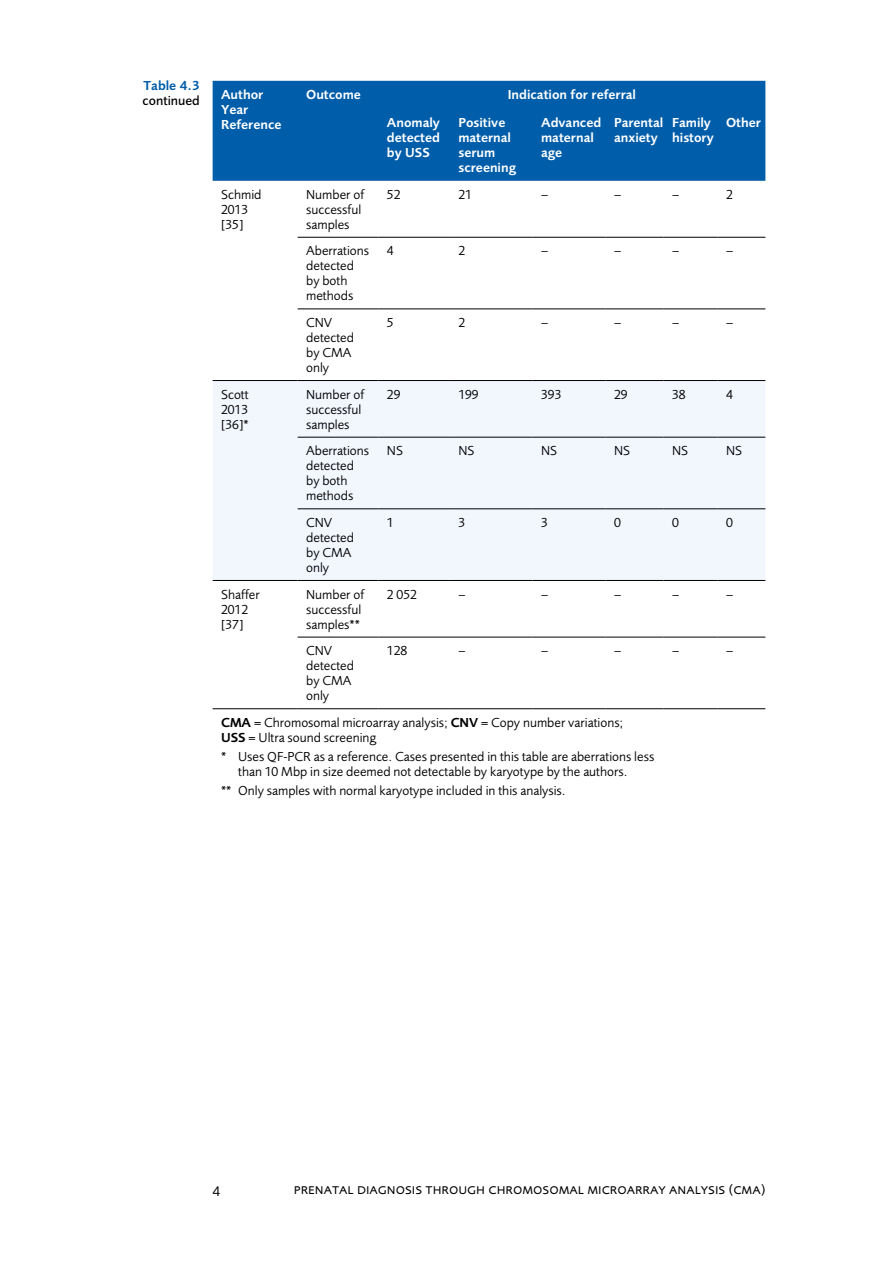
<style>
.page{position:relative;width:893px;height:1263px;background:#fff}
.page>*{position:absolute;margin:0;border:0;box-sizing:border-box;transform-origin:0 0}
.t1{font:15px "Foundry Sans Expert";color:#000}
.Tabelltext{font:13.5px/15px "Foundry Sans";color:#000}
.Tabellhuvudrubrik{font:600 13.5px/15px "Foundry Sans";color:#fff}
.t2{font:500 13.5px/15px "Foundry Sans";color:#000}
.s1{font-weight:600;color:#005da9}
.s2{font-weight:600}
</style>
<div class="page">
<div style="left:213px;top:81px;width:552px;height:100px;background:#005da9"></div>
<div style="left:213px;top:381px;width:552px;height:199px;background:#f2f6fd"></div>
<hr style="left:298px;top:237px;width:80px;height:1px;background:#000">
<hr style="left:378px;top:237px;width:72px;height:1px;background:#000">
<hr style="left:450px;top:237px;width:83px;height:1px;background:#000">
<hr style="left:533px;top:237px;width:72px;height:1px;background:#000">
<hr style="left:605px;top:237px;width:59px;height:1px;background:#000">
<hr style="left:664px;top:237px;width:53px;height:1px;background:#000">
<hr style="left:717px;top:237px;width:48px;height:1px;background:#000">
<hr style="left:298px;top:309px;width:80px;height:1px;background:#000">
<hr style="left:378px;top:309px;width:72px;height:1px;background:#000">
<hr style="left:450px;top:309px;width:83px;height:1px;background:#000">
<hr style="left:533px;top:309px;width:72px;height:1px;background:#000">
<hr style="left:605px;top:309px;width:59px;height:1px;background:#000">
<hr style="left:664px;top:309px;width:53px;height:1px;background:#000">
<hr style="left:717px;top:309px;width:48px;height:1px;background:#000">
<hr style="left:298px;top:380px;width:80px;height:1px;background:#000">
<hr style="left:378px;top:380px;width:72px;height:1px;background:#000">
<hr style="left:450px;top:380px;width:83px;height:1px;background:#000">
<hr style="left:533px;top:380px;width:72px;height:1px;background:#000">
<hr style="left:605px;top:380px;width:59px;height:1px;background:#000">
<hr style="left:664px;top:380px;width:53px;height:1px;background:#000">
<hr style="left:717px;top:380px;width:48px;height:1px;background:#000">
<hr style="left:298px;top:437px;width:80px;height:1px;background:#000">
<hr style="left:378px;top:437px;width:72px;height:1px;background:#000">
<hr style="left:450px;top:437px;width:83px;height:1px;background:#000">
<hr style="left:533px;top:437px;width:72px;height:1px;background:#000">
<hr style="left:605px;top:437px;width:59px;height:1px;background:#000">
<hr style="left:664px;top:437px;width:53px;height:1px;background:#000">
<hr style="left:717px;top:437px;width:48px;height:1px;background:#000">
<hr style="left:298px;top:509px;width:80px;height:1px;background:#000">
<hr style="left:378px;top:509px;width:72px;height:1px;background:#000">
<hr style="left:450px;top:509px;width:83px;height:1px;background:#000">
<hr style="left:533px;top:509px;width:72px;height:1px;background:#000">
<hr style="left:605px;top:509px;width:59px;height:1px;background:#000">
<hr style="left:664px;top:509px;width:53px;height:1px;background:#000">
<hr style="left:717px;top:509px;width:48px;height:1px;background:#000">
<hr style="left:298px;top:580px;width:80px;height:1px;background:#000">
<hr style="left:378px;top:580px;width:72px;height:1px;background:#000">
<hr style="left:450px;top:580px;width:83px;height:1px;background:#000">
<hr style="left:533px;top:580px;width:72px;height:1px;background:#000">
<hr style="left:605px;top:580px;width:59px;height:1px;background:#000">
<hr style="left:664px;top:580px;width:53px;height:1px;background:#000">
<hr style="left:717px;top:580px;width:48px;height:1px;background:#000">
<hr style="left:298px;top:637px;width:80px;height:1px;background:#000">
<hr style="left:378px;top:637px;width:72px;height:1px;background:#000">
<hr style="left:450px;top:637px;width:83px;height:1px;background:#000">
<hr style="left:533px;top:637px;width:72px;height:1px;background:#000">
<hr style="left:605px;top:637px;width:59px;height:1px;background:#000">
<hr style="left:664px;top:637px;width:53px;height:1px;background:#000">
<hr style="left:717px;top:637px;width:48px;height:1px;background:#000">
<hr style="left:298px;top:708px;width:80px;height:1px;background:#000">
<hr style="left:378px;top:708px;width:72px;height:1px;background:#000">
<hr style="left:450px;top:708px;width:83px;height:1px;background:#000">
<hr style="left:533px;top:708px;width:72px;height:1px;background:#000">
<hr style="left:605px;top:708px;width:59px;height:1px;background:#000">
<hr style="left:664px;top:708px;width:53px;height:1px;background:#000">
<hr style="left:717px;top:708px;width:48px;height:1px;background:#000">
<hr style="left:213px;top:380px;width:85px;height:1px;background:#000">
<hr style="left:213px;top:580px;width:85px;height:1px;background:#000">
<hr style="left:213px;top:708px;width:85px;height:1px;background:#000">
<p class="t2" style="left:143px;top:78px;width:59px"><span class="s1">Table 4.3 </span>continued</p>
<p class="Tabellhuvudrubrik" style="left:221px;top:87px;width:62px">Author<br>Year<br>Reference</p>
<p class="Tabellhuvudrubrik" style="left:306px;top:87px;width:56px">Outcome</p>
<p class="Tabellhuvudrubrik" style="left:508px;top:87px;width:130px">Indication for referral</p>
<p class="Tabellhuvudrubrik" style="left:387px;top:115px;width:55px;text-align:justify">Anomaly detected by USS</p>
<p class="Tabellhuvudrubrik" style="left:458px;top:115px;width:59px">Positive maternal serum screening</p>
<p class="Tabellhuvudrubrik" style="left:541px;top:115px;width:62px">Advanced maternal age</p>
<p class="Tabellhuvudrubrik" style="left:614px;top:115px;width:51px">Parental anxiety</p>
<p class="Tabellhuvudrubrik" style="left:672px;top:115px;width:43px">Family history</p>
<p class="Tabellhuvudrubrik" style="left:726px;top:115px;width:36px">Other</p>
<p class="Tabelltext" style="left:221px;top:187px;width:42px">Schmid<br>2013 [35]</p>
<p class="Tabelltext" style="left:306px;top:187px;width:60px">Number of successful samples</p>
<p class="Tabelltext" style="left:387px;top:187px;width:15px">52</p>
<p class="Tabelltext" style="left:458px;top:187px;width:15px">21</p>
<p class="Tabelltext" style="left:541px;top:187px;width:9px">–</p>
<p class="Tabelltext" style="left:614px;top:187px;width:9px">–</p>
<p class="Tabelltext" style="left:672px;top:187px;width:9px">–</p>
<p class="Tabelltext" style="left:726px;top:187px;width:8px">2</p>
<p class="Tabelltext" style="left:306px;top:243px;width:65px">Aberrations detected by both methods</p>
<p class="Tabelltext" style="left:387px;top:243px;width:8px">4</p>
<p class="Tabelltext" style="left:458px;top:243px;width:8px">2</p>
<p class="Tabelltext" style="left:541px;top:243px;width:9px">–</p>
<p class="Tabelltext" style="left:614px;top:243px;width:9px">–</p>
<p class="Tabelltext" style="left:672px;top:243px;width:9px">–</p>
<p class="Tabelltext" style="left:726px;top:243px;width:9px">–</p>
<p class="Tabelltext" style="left:306px;top:315px;width:49px">CNV detected by CMA only</p>
<p class="Tabelltext" style="left:387px;top:315px;width:8px">5</p>
<p class="Tabelltext" style="left:458px;top:315px;width:8px">2</p>
<p class="Tabelltext" style="left:541px;top:315px;width:9px">–</p>
<p class="Tabelltext" style="left:614px;top:315px;width:9px">–</p>
<p class="Tabelltext" style="left:672px;top:315px;width:9px">–</p>
<p class="Tabelltext" style="left:726px;top:315px;width:9px">–</p>
<p class="Tabelltext" style="left:221px;top:387px;width:29px;text-align:justify">Scott 2013 [36]*</p>
<p class="Tabelltext" style="left:306px;top:387px;width:60px">Number of successful samples</p>
<p class="Tabelltext" style="left:387px;top:387px;width:15px">29</p>
<p class="Tabelltext" style="left:458px;top:387px;width:22px">199</p>
<p class="Tabelltext" style="left:541px;top:387px;width:22px">393</p>
<p class="Tabelltext" style="left:614px;top:387px;width:15px">29</p>
<p class="Tabelltext" style="left:672px;top:387px;width:15px">38</p>
<p class="Tabelltext" style="left:726px;top:387px;width:8px">4</p>
<p class="Tabelltext" style="left:306px;top:443px;width:65px">Aberrations detected by both methods</p>
<p class="Tabelltext" style="left:387px;top:443px;width:18px">NS</p>
<p class="Tabelltext" style="left:458px;top:443px;width:18px">NS</p>
<p class="Tabelltext" style="left:541px;top:443px;width:18px">NS</p>
<p class="Tabelltext" style="left:614px;top:443px;width:18px">NS</p>
<p class="Tabelltext" style="left:672px;top:443px;width:18px">NS</p>
<p class="Tabelltext" style="left:726px;top:443px;width:18px">NS</p>
<p class="Tabelltext" style="left:306px;top:515px;width:49px">CNV detected by CMA only</p>
<p class="Tabelltext" style="left:387px;top:515px;width:8px">1</p>
<p class="Tabelltext" style="left:458px;top:515px;width:8px">3</p>
<p class="Tabelltext" style="left:541px;top:515px;width:8px">3</p>
<p class="Tabelltext" style="left:614px;top:515px;width:8px">0</p>
<p class="Tabelltext" style="left:672px;top:515px;width:8px">0</p>
<p class="Tabelltext" style="left:726px;top:515px;width:8px">0</p>
<p class="Tabelltext" style="left:221px;top:586px;width:40px">Shaffer<br>2012 [37]</p>
<p class="Tabelltext" style="left:306px;top:586px;width:60px">Number of successful samples**</p>
<p class="Tabelltext" style="left:387px;top:586px;width:31px">2 052</p>
<p class="Tabelltext" style="left:458px;top:586px;width:9px">–</p>
<p class="Tabelltext" style="left:541px;top:586px;width:9px">–</p>
<p class="Tabelltext" style="left:614px;top:586px;width:9px">–</p>
<p class="Tabelltext" style="left:672px;top:586px;width:9px">–</p>
<p class="Tabelltext" style="left:726px;top:586px;width:9px">–</p>
<p class="Tabelltext" style="left:306px;top:643px;width:49px">CNV detected by CMA only</p>
<p class="Tabelltext" style="left:387px;top:643px;width:22px">128</p>
<p class="Tabelltext" style="left:458px;top:643px;width:9px">–</p>
<p class="Tabelltext" style="left:541px;top:643px;width:9px">–</p>
<p class="Tabelltext" style="left:614px;top:643px;width:9px">–</p>
<p class="Tabelltext" style="left:672px;top:643px;width:9px">–</p>
<p class="Tabelltext" style="left:726px;top:643px;width:9px">–</p>
<p class="Tabelltext" style="left:221px;top:715px;width:404px"><span class="s2">CMA</span> = Chromosomal microarray analysis; <span class="s2">CNV</span> = Copy number variations;<br><span class="s2">USS</span> = Ultra sound screening</p>
<p class="Tabelltext" style="left:238px;top:749px;width:418px;text-indent:-17px">* Uses QF-PCR as a reference. Cases presented in this table are aberrations less than 10 Mbp in size deemed not detectable by karyotype by the authors.</p>
<p class="Tabelltext" style="left:221px;top:783px;width:346px">** Only samples with normal karyotype included in this analysis.</p>
<p class="t1" style="left:213px;top:1180px;width:9px">4</p>
<p class="t1" style="left:294px;top:1180px;width:473px">prenatal diagnosis through chromosomal microarray analysis (cma)</p>
</div>
